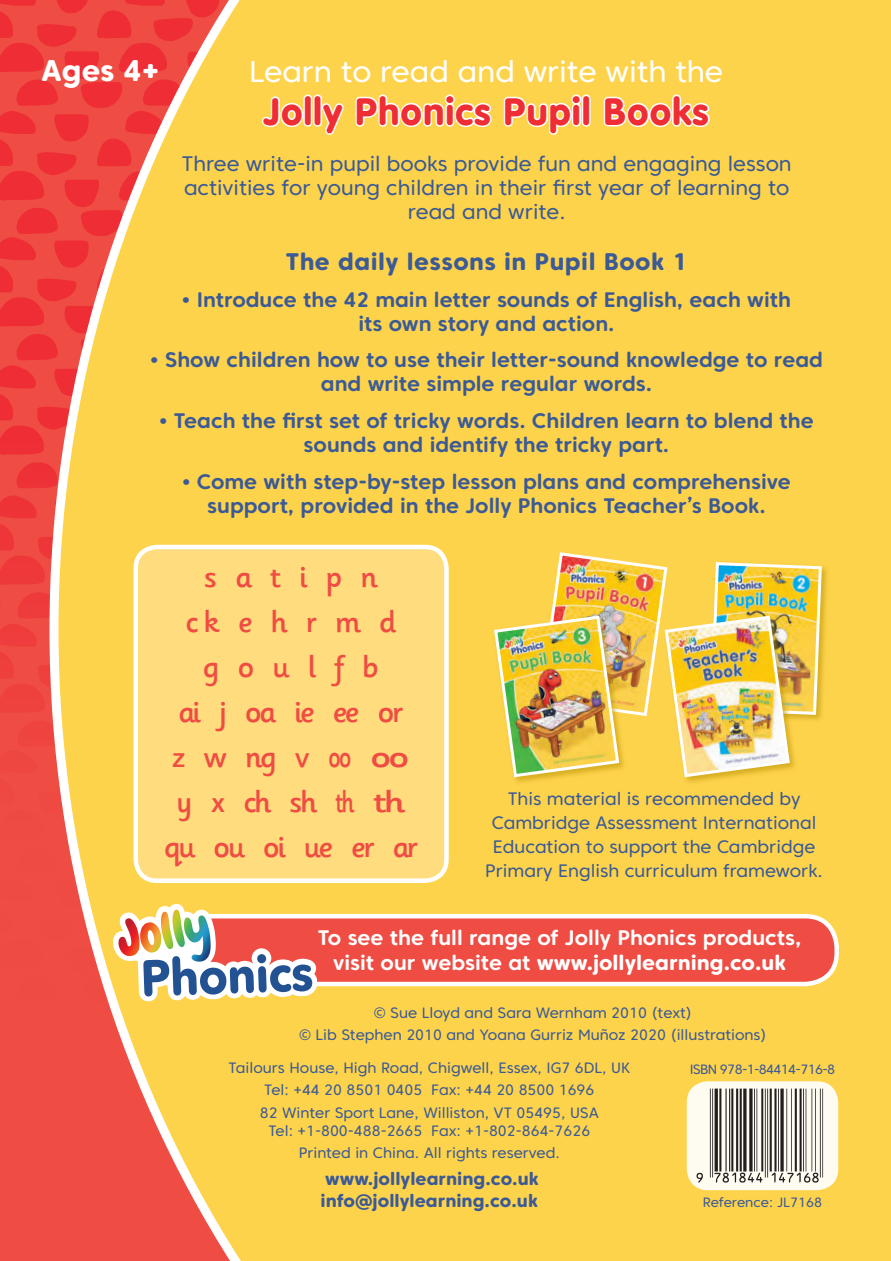
<style>
.page{position:relative;width:891px;height:1261px;background:#fff}
.page>*{position:absolute;margin:0;border:0;box-sizing:border-box;transform-origin:0 0}
.t1{font:100 93.9px "UPC Tall";color:#231f20}
.t2{font:900 37.5px "VAG Rounded Std";letter-spacing:.04em;color:#ee2d34}
.t3{font:500 31.5px/45px "Sassoon Jolly Digraphs";letter-spacing:-.09em;color:#ef4d44;text-align:center}
.t4{font:30px "Core Sans CR 45";color:#fff}
.t5{font:800 30px "Core Sans CR 75";color:#fff}
.t6{font:800 24px "Core Sans CR 75";letter-spacing:.02em;color:#3b5a96}
.t7{font:700 21px/24px "Core Sans CR 65";color:#3b5a96;text-align:center}
.t8{font:21px/24px "Core Sans CR 45";color:#3b5a96;text-align:center}
.t9{font:700 21px "Core Sans CR 65";color:#fff}
.t10{font:800 21px "Core Sans CR 75";color:#fff}
.t11{font:18px/24px "Core Sans CR 45";color:#3b5a96;text-align:center}
.t12{font:800 18px/22.5px "Core Sans CR 75";color:#3b5a96}
.t13{font:15px/22.2px "Core Sans CR 45";color:#3b5a96;text-align:center}
.t14{font:13.5px "Core Sans CR 45";letter-spacing:-.05em;color:#3b5a96}
.t15{font:13.5px "Core Sans CR 45";color:#3b5a96}
.s1{font-family:"Core Sans CR 65";font-weight:700}
</style>
<div class="page">
<div style="left:0;top:0;width:890px;height:1260px;background:#fed34c"></div>
<svg style="left:0;top:0;width:240px;height:1260px"></svg>
<svg style="left:262px;top:96px;width:41px;height:31px"></svg>
<div style="left:303px;top:95px;width:9px;height:32px;border:3px solid #fff;border-radius:3px"></div>
<div style="left:313px;top:95px;width:9px;height:32px;border:3px solid #fff;border-radius:3px"></div>
<svg style="left:320px;top:102px;width:24px;height:33px"></svg>
<svg style="left:355px;top:94px;width:137px;height:33px"></svg>
<svg style="left:503px;top:94px;width:78px;height:41px"></svg>
<div style="left:581px;top:95px;width:9px;height:32px;border:3px solid #fff;border-radius:3px"></div>
<svg style="left:603px;top:94px;width:107px;height:33px"></svg>
<div style="left:686px;top:1081px;width:152px;height:109px;background:#fefbf1;border-radius:21px"></div>
<div style="left:144px;top:916px;width:692px;height:68px;background:#ef4d44;border-radius:32px"></div>
<div style="left:142px;top:914px;width:696px;height:72px;border:4px solid #fff;border-radius:32px"></div>
<svg style="left:113px;top:903px;width:204px;height:98px"></svg>
<div style="left:136px;top:547px;width:310px;height:333px;background:#ffdc7e;border-radius:21px"></div>
<div style="left:133px;top:544px;width:315px;height:339px;border:4px solid #fff;border-radius:21px"></div>
<div style="left:708px;top:560px;width:122px;height:163px;background:#bd9705;opacity:.6"></div>
<div style="left:492px;top:614px;width:135px;height:171px;background:#bd9705;opacity:.6"></div>
<div style="left:663px;top:614px;width:134px;height:171px;background:#bd9705;opacity:.6"></div>
<img style="left:492px;top:552px;width:331px;height:227px">
<h3 class="t5" style="left:41px;top:51px;width:120px">Ages 4+</h3>
<h3 class="t4" style="left:249px;top:52px;width:475px">Learn to read and write with the</h3>
<h2 class="t2" style="left:264px;top:89px;width:446px">Jolly Phonics Pupil Books</h2>
<p class="t8" style="left:182px;top:152px;width:611px">Three write-in pupil books provide fun and engaging lesson activities for young children in their first year of learning to read and write.</p>
<p class="t6" style="left:286px;top:246px;width:403px">The daily lessons in Pupil Book 1</p>
<p class="t7" style="left:182px;top:287px;width:610px">• Introduce the 42 main letter sounds of English, each with its own story and action.</p>
<p class="t7" style="left:150px;top:348px;width:674px">• Show children how to use their letter-sound knowledge to read and write simple regular words.</p>
<p class="t7" style="left:159px;top:408px;width:655px">• Teach the first set of tricky words. Children learn to blend the sounds and identify the tricky part.</p>
<p class="t7" style="left:182px;top:469px;width:610px">• Come with step-by-step lesson plans and comprehensive support, provided in the Jolly Phonics Teacher’s Book.</p>
<h3 class="t3" style="left:163px;top:554px;width:256px">s a t i p n<br>c k e h r m d<br>g o u l f b<br>ai j oa ie ee or<br>z w ng v oo oo y x ch sh th th qu ou oi ue er ar</h3>
<p class="t11" style="left:485px;top:786px;width:339px">This material is recommended by Cambridge Assessment International Education to support the Cambridge Primary English curriculum framework.</p>
<p class="t9" style="left:317px;top:924px;width:485px">To see the full range of Jolly Phonics products,</p>
<p class="t10" style="left:333px;top:949px;width:454px"><span class="s1">visit our website at</span> www.jollylearning.co.uk</p>
<p class="t13" style="left:299px;top:1001px;width:469px">© Sue Lloyd and Sara Wernham 2010 (text)<br>© Lib Stephen 2010 and Yoana Gurriz Muñoz 2020 (illustrations)</p>
<p class="t13" style="left:228px;top:1056px;width:403px">Tailours House, High Road, Chigwell, Essex, IG7 6DL, UK<br>Tel: +44 20 8501 0405 Fax: +44 20 8500 1696<br>82 Winter Sport Lane, Williston, VT 05495, USA</p>
<p class="t13" style="left:268px;top:1119px;width:323px">Tel: +1-800-488-2665 Fax: +1-802-864-7626<br>Printed in China. All rights reserved.</p>
<p class="t12" style="left:320px;top:1166px;width:220px">www.jollylearning.co.uk info@jollylearning.co.uk</p>
<p class="t14" style="left:689px;top:1060px;width:147px">ISBN 978-1-84414-716-8</p>
<h1 class="t1" style="left:696px;top:1095px;width:137px">ËxHSLIOEy147168z</h1>
<p class="t15" style="left:702px;top:1193px;width:121px">Reference: JL7168</p>
</div>
